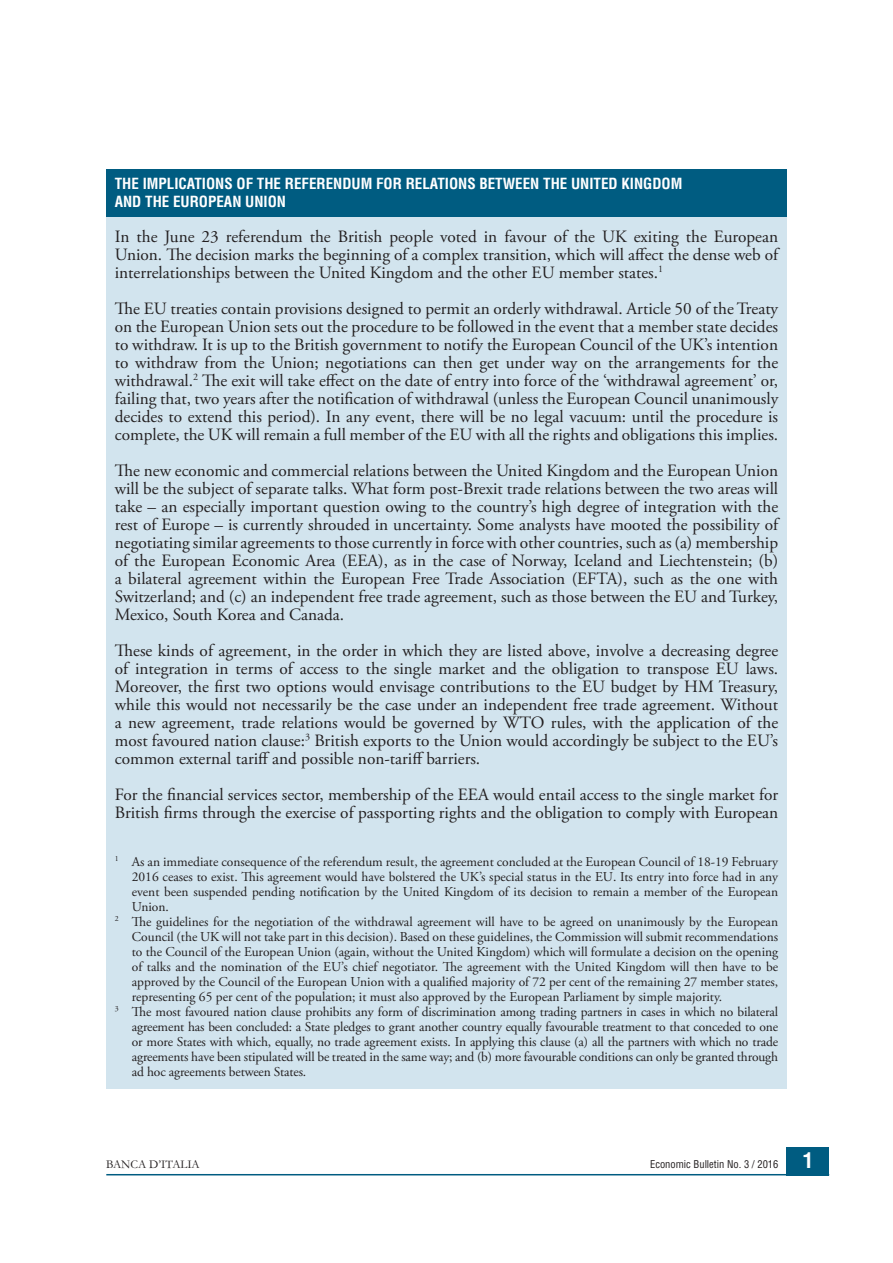
<style>
.page{position:relative;width:893px;height:1263px;background:#fff}
.page>*{position:absolute;margin:0;border:0;box-sizing:border-box;transform-origin:0 0}
.PARAGRAFO__Box{font:17.25px/18px "Adobe Garamond Pro";color:#231f20;text-align:justify}
.TITOLO__Box{font:700 condensed 15px/18px "Helvetica LT Std";color:#fff}
.NOTA__Box{font:13.5px/15px "Adobe Garamond Pro";color:#231f20;text-align:justify}
.t1{font:12px "Garamond";color:#231f20}
.t2{font:condensed 10.5px "Helvetica LT Std";color:#231f20}
.s1{font-weight:700;font-size:21px;color:#fff}
</style>
<div class="page">
<div style="left:787px;top:1147px;width:42px;height:29px;background:#005c81"></div>
<hr style="left:106px;top:1174px;width:723px;height:1px;background:#005c81">
<div style="left:106px;top:169px;width:681px;height:920px;background:#d2e4ee"></div>
<div style="left:106px;top:169px;width:681px;height:47px;background:#005c81"></div>
<p class="TITOLO__Box" style="left:115px;top:175px;width:569px">THE IMPLICATIONS OF THE REFERENDUM FOR RELATIONS BETWEEN THE UNITED KINGDOM<br>AND THE EUROPEAN UNION</p>
<p class="PARAGRAFO__Box" style="left:115px;top:228px;width:665px">In the June 23 referendum the British people voted in favour of the UK exiting the European Union. The decision marks the beginning of a complex transition, which will affect the dense web of interrelationships between the United Kingdom and the other EU member states.<sup>1</sup></p>
<p class="PARAGRAFO__Box" style="left:115px;top:300px;width:665px">The EU treaties contain provisions designed to permit an orderly withdrawal. Article 50 of the Treaty on the European Union sets out the procedure to be followed in the event that a member state decides to withdraw. It is up to the British government to notify the European Council of the UK’s intention to withdraw from the Union; negotiations can then get under way on the arrangements for the withdrawal.<sup>2</sup> The exit will take effect on the date of entry into force of the ‘withdrawal agreement’ or, failing that, two years after the notification of withdrawal (unless the European Council unanimously decides to extend this period). In any event, there will be no legal vacuum: until the procedure is complete, the UK will remain a full member of the EU with all the rights and obligations this implies.</p>
<p class="PARAGRAFO__Box" style="left:115px;top:462px;width:665px">The new economic and commercial relations between the United Kingdom and the European Union will be the subject of separate talks. What form post-Brexit trade relations between the two areas will take – an especially important question owing to the country’s high degree of integration with the rest of Europe – is currently shrouded in uncertainty. Some analysts have mooted the possibility of negotiating similar agreements to those currently in force with other countries, such as (a) membership of the European Economic Area (EEA), as in the case of Norway, Iceland and Liechtenstein; (b) a bilateral agreement within the European Free Trade Association (EFTA), such as the one with Switzerland; and (c) an independent free trade agreement, such as those between the EU and Turkey, Mexico, South Korea and Canada.</p>
<p class="PARAGRAFO__Box" style="left:115px;top:642px;width:665px">These kinds of agreement, in the order in which they are listed above, involve a decreasing degree of integration in terms of access to the single market and the obligation to transpose EU laws.<br>Moreover, the first two options would envisage contributions to the EU budget by HM Treasury, while this would not necessarily be the case under an independent free trade agreement. Without a new agreement, trade relations would be governed by WTO rules, with the application of the most favoured nation clause:<sup>3</sup> British exports to the Union would accordingly be subject to the EU’s common external tariff and possible non-tariff barriers.</p>
<p class="PARAGRAFO__Box" style="left:115px;top:786px;width:665px">For the financial services sector, membership of the EEA would entail access to the single market for<br>British firms through the exercise of passporting rights and the obligation to comply with European</p>
<p class="NOTA__Box" style="left:132px;top:854px;width:648px;text-indent:-17px"><sup>1</sup> As an immediate consequence of the referendum result, the agreement concluded at the European Council of 18-19 February 2016 ceases to exist. This agreement would have bolstered the UK’s special status in the EU. Its entry into force had in any event been suspended pending notification by the United Kingdom of its decision to remain a member of the European Union.</p>
<p class="NOTA__Box" style="left:132px;top:914px;width:648px;text-indent:-17px"><sup>2</sup> The guidelines for the negotiation of the withdrawal agreement will have to be agreed on unanimously by the European Council (the UK will not take part in this decision). Based on these guidelines, the Commission will submit recommendations to the Council of the European Union (again, without the United Kingdom) which will formulate a decision on the opening of talks and the nomination of the EU’s chief negotiator. The agreement with the United Kingdom will then have to be approved by the Council of the European Union with a qualified majority of 72 per cent of the remaining 27 member states, representing 65 per cent of the population; it must also approved by the European Parliament by simple majority.</p>
<p class="NOTA__Box" style="left:132px;top:1004px;width:648px;text-indent:-17px"><sup>3</sup> The most favoured nation clause prohibits any form of discrimination among trading partners in cases in which no bilateral agreement has been concluded: a State pledges to grant another country equally favourable treatment to that conceded to one or more States with which, equally, no trade agreement exists. In applying this clause (a) all the partners with which no trade agreements have been stipulated will be treated in the same way; and (b) more favourable conditions can only be granted through ad hoc agreements between States.</p>
<p class="t1" style="left:106px;top:1156px;width:95px">BANCA D’ITALIA</p>
<p class="t2" style="left:650px;top:1158px;width:165px">Economic Bulletin No. 3 / 2016 <span class="s1">1</span></p>
</div>
